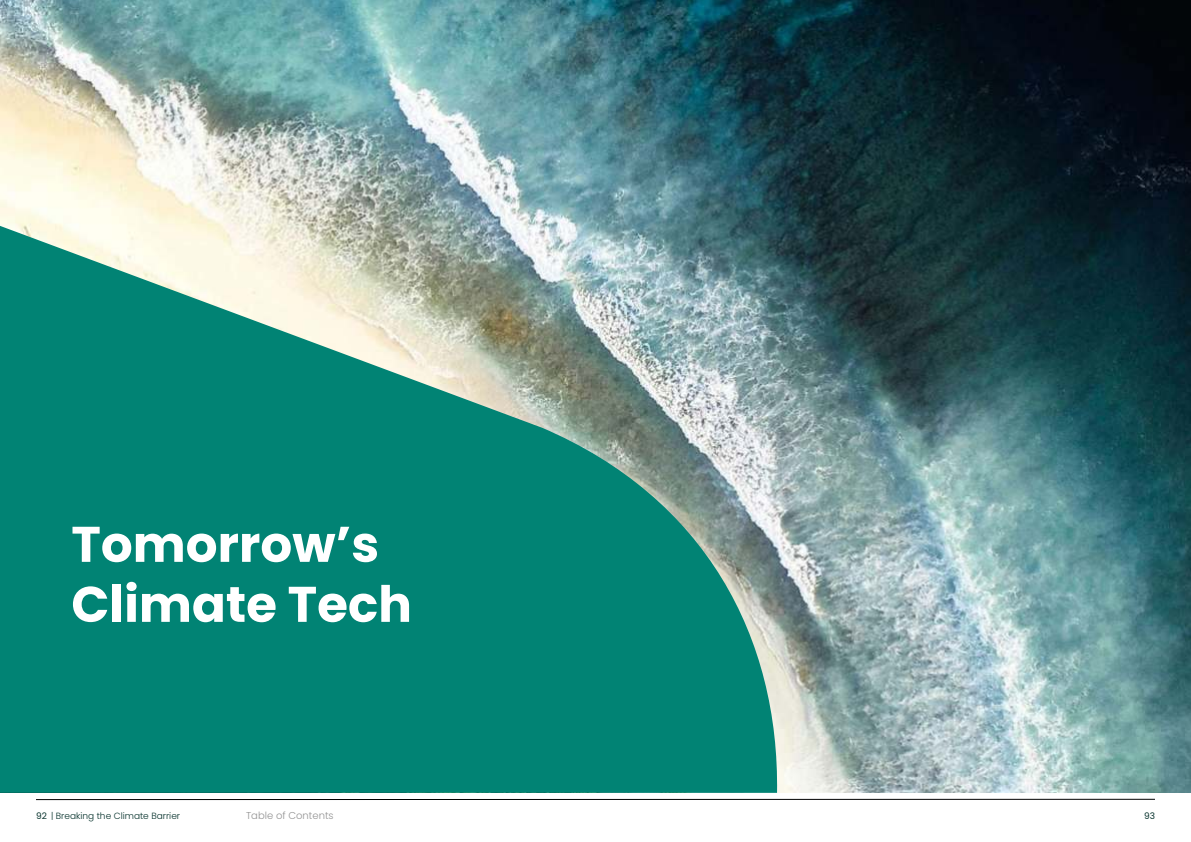
<style>
.page{position:relative;width:1191px;height:842px;background:#fff}
.page>*{position:absolute;margin:0;border:0;box-sizing:border-box;transform-origin:0 0}
.t1{font:700 50px/60px "Poppins";color:#fff}
.t2{font:300 10px "Poppins";color:#939393}
.t3{font:300 9px "Poppins";color:#05312b}
.t4{font:9px "Poppins";color:#05312b}
.s1{font-weight:400}
</style>
<div class="page">
<svg style="left:36px;top:799px;width:1119px;height:1px"></svg>
<img style="left:0;top:0;width:1191px;height:793px">
<svg style="left:0;top:226px;width:779px;height:567px;background:#339386"></svg>
<h1 class="t1" style="left:71px;top:519px;width:342px">Tomorrow’s<br>Climate Tech</h1>
<p class="t2" style="left:246px;top:809px;width:89px">Table of Contents</p>
<p class="t3" style="left:36px;top:811px;width:146px"><span class="s1">92</span> | Breaking the Climate Barrier</p>
<p class="t4" style="left:1144px;top:812px;width:12px">93</p>
</div>
